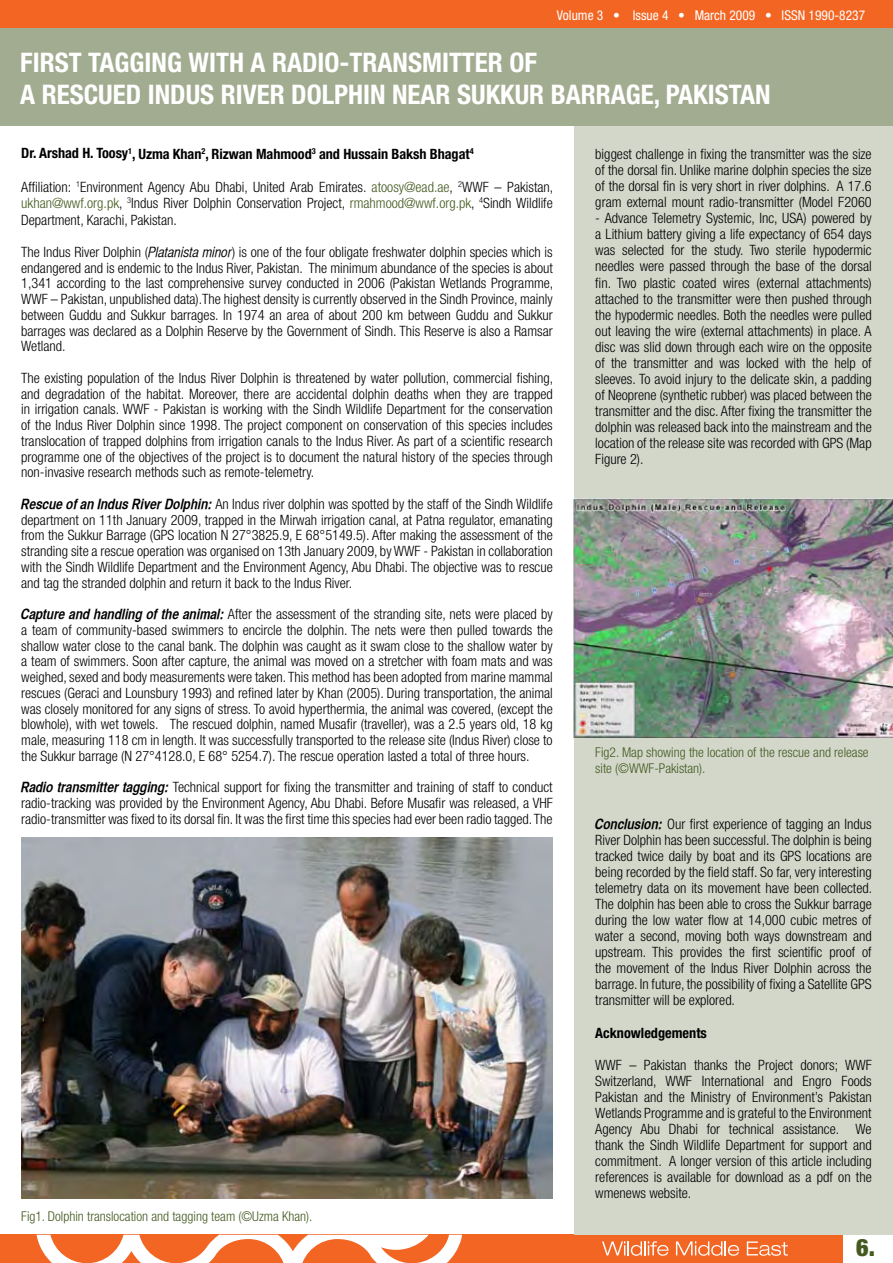
<style>
.page{position:relative;width:893px;height:1263px;background:#fff}
.page>*{position:absolute;margin:0;border:0;box-sizing:border-box;transform-origin:0 0}
.t1{font:700 condensed 27px/32.4px "Helvetica Neue";color:#fff}
.t2{font:900 condensed 24px "Helvetica Neue";color:#455a21}
.t3{font:300 condensed 14.25px/16px "Helvetica Neue";color:#000;text-align:justify}
.t4{font:700 condensed 14.25px "Helvetica Neue";letter-spacing:-.005em;color:#000}
.t5{font:300 condensed 13.5px/15.8px "Helvetica Neue";color:#455a21}
.t6{font:condensed 13.5px "Helvetica Neue";color:#fff}
.s1{color:#455a21}
.s2{font-family:"Helvetica CY Oblique";font-weight:400;font-stretch:normal}
.s3{font-family:"Helvetica CY Bold";font-weight:400;font-style:italic;font-stretch:normal}
</style>
<div class="page">
<div style="left:0;top:20px;width:893px;height:106px;background:#a2ac90"></div>
<div style="left:0;top:0;width:893px;height:28px;background:#f26522"></div>
<div style="left:0;top:1235px;width:842px;height:28px;background:#f26522"></div>
<svg style="left:37px;top:1235px;width:425px;height:28px"></svg>
<svg style="left:602px;top:1241px;width:66px;height:15px"></svg>
<svg style="left:676px;top:1241px;width:63px;height:15px"></svg>
<svg style="left:747px;top:1241px;width:41px;height:15px"></svg>
<div style="left:574px;top:126px;width:319px;height:1108px;background:#d2d7ca"></div>
<img style="left:21px;top:838px;width:532px;height:360px">
<img style="left:574px;top:499px;width:319px;height:238px">
<p class="t6" style="left:557px;top:7px;width:310px">Volume 3 • Issue 4 • March 2009 • ISSN 1990-8237</p>
<h1 class="t1" style="left:20px;top:46px;width:752px">FIRST TAGGING WITH A RADIO-TRANSMITTER OF<br>A RESCUED INDUS RIVER DOLPHIN NEAR SUKKUR BARRAGE, PAKISTAN</h1>
<p class="t4" style="left:21px;top:145px;width:454px">Dr. Arshad H. Toosy<sup>1</sup>, Uzma Khan<sup>2</sup>, Rizwan Mahmood<sup>3</sup> and Hussain Baksh Bhagat<sup>4</sup></p>
<p class="t3" style="left:21px;top:178px;width:534px;line-height:16.5px">Affiliation: <sup>1</sup>Environment Agency Abu Dhabi, United Arab Emirates. <span class="s1">atoosy@ead.ae</span>, <sup>2</sup>WWF – Pakistan, <span class="s1">ukhan@wwf.org.pk</span>, <sup>3</sup>Indus River Dolphin Conservation Project, <span class="s1">rmahmood@wwf.org.pk</span>, <sup>4</sup>Sindh Wildlife Department, Karachi, Pakistan.</p>
<p class="t3" style="left:21px;top:244px;width:534px">The Indus River Dolphin (<span class="s2">Platanista minor</span>) is one of the four obligate freshwater dolphin species which is endangered and is endemic to the Indus River, Pakistan. The minimum abundance of the species is about 1,341 according to the last comprehensive survey conducted in 2006 (Pakistan Wetlands Programme, WWF – Pakistan, unpublished data).The highest density is currently observed in the Sindh Province, mainly between Guddu and Sukkur barrages. In 1974 an area of about 200 km between Guddu and Sukkur barrages was declared as a Dolphin Reserve by the Government of Sindh. This Reserve is also a Ramsar Wetland.</p>
<p class="t3" style="left:21px;top:370px;width:534px">The existing population of the Indus River Dolphin is threatened by water pollution, commercial fishing, and degradation of the habitat. Moreover, there are accidental dolphin deaths when they are trapped in irrigation canals. WWF - Pakistan is working with the Sindh Wildlife Department for the conservation of the Indus River Dolphin since 1998. The project component on conservation of this species includes translocation of trapped dolphins from irrigation canals to the Indus River. As part of a scientific research programme one of the objectives of the project is to document the natural history of the species through non-invasive research methods such as remote-telemetry.</p>
<p class="t3" style="left:21px;top:496px;width:533px"><span class="s3">Rescue of an Indus River Dolphin:</span> An Indus river dolphin was spotted by the staff of the Sindh Wildlife department on 11th January 2009, trapped in the Mirwah irrigation canal, at Patna regulator, emanating from the Sukkur Barrage (GPS location N 27°3825.9, E 68°5149.5). After making the assessment of the stranding site a rescue operation was organised on 13th January 2009, by WWF - Pakistan in collaboration with the Sindh Wildlife Department and the Environment Agency, Abu Dhabi. The objective was to rescue and tag the stranded dolphin and return it back to the Indus River.</p>
<p class="t3" style="left:21px;top:606px;width:533px"><span class="s3">Capture and handling of the animal:</span> After the assessment of the stranding site, nets were placed by a team of community-based swimmers to encircle the dolphin. The nets were then pulled towards the shallow water close to the canal bank. The dolphin was caught as it swam close to the shallow water by a team of swimmers. Soon after capture, the animal was moved on a stretcher with foam mats and was weighed, sexed and body measurements were taken. This method has been adopted from marine mammal rescues (Geraci and Lounsbury 1993) and refined later by Khan (2005). During transportation, the animal was closely monitored for any signs of stress. To avoid hyperthermia, the animal was covered, (except the blowhole), with wet towels. The rescued dolphin, named Musafir (traveller), was a 2.5 years old, 18 kg male, measuring 118 cm in length. It was successfully transported to the release site (Indus River) close to the Sukkur barrage (N 27°4128.0, E 68° 5254.7). The rescue operation lasted a total of three hours.</p>
<p class="t3" style="left:21px;top:779px;width:533px"><span class="s3">Radio transmitter tagging:</span> Technical support for fixing the transmitter and training of staff to conduct radio-tracking was provided by the Environment Agency, Abu Dhabi. Before Musafir was released, a VHF radio-transmitter was fixed to its dorsal fin. It was the first time this species had ever been radio tagged. The</p>
<p class="t5" style="left:21px;top:1208px;width:293px">Fig1. Dolphin translocation and tagging team (©Uzma Khan).</p>
<p class="t3" style="left:595px;top:146px;width:278px">biggest challenge in fixing the transmitter was the size of the dorsal fin. Unlike marine dolphin species the size of the dorsal fin is very short in river dolphins. A 17.6 gram external mount radio-transmitter (Model F2060</p>
<p class="t3" style="left:595px;top:210px;width:278px">- Advance Telemetry Systemic, Inc, USA) powered by a Lithium battery giving a life expectancy of 654 days was selected for the study. Two sterile hypodermic needles were passed through the base of the dorsal fin. Two plastic coated wires (external attachments) attached to the transmitter were then pushed through the hypodermic needles. Both the needles were pulled out leaving the wire (external attachments) in place. A disc was slid down through each wire on the opposite of the transmitter and was locked with the help of sleeves. To avoid injury to the delicate skin, a padding of Neoprene (synthetic rubber) was placed between the transmitter and the disc. After fixing the transmitter the dolphin was released back into the mainstream and the location of the release site was recorded with GPS (Map Figure 2).</p>
<p class="t5" style="left:595px;top:744px;width:275px">Fig2. Map showing the location of the rescue and release site (©WWF-Pakistan).</p>
<p class="t3" style="left:595px;top:816px;width:278px"><span class="s3">Conclusion:</span> Our first experience of tagging an Indus River Dolphin has been successful. The dolphin is being tracked twice daily by boat and its GPS locations are being recorded by the field staff. So far, very interesting telemetry data on its movement have been collected.<br>The dolphin has been able to cross the Sukkur barrage during the low water flow at 14,000 cubic metres of water a second, moving both ways downstream and upstream. This provides the first scientific proof of the movement of the Indus River Dolphin across the barrage. In future, the possibility of fixing a Satellite GPS transmitter will be explored.</p>
<p class="t4" style="left:595px;top:1024px;width:113px">Acknowledgements</p>
<p class="t3" style="left:595px;top:1056px;width:278px">WWF – Pakistan thanks the Project donors; WWF Switzerland, WWF International and Engro Foods Pakistan and the Ministry of Environment’s Pakistan Wetlands Programme and is grateful to the Environment Agency Abu Dhabi for technical assistance. We thank the Sindh Wildlife Department for support and commitment. A longer version of this article including references is available for download as a pdf on the wmenews website.</p>
<h2 class="t2" style="left:856px;top:1233px;width:20px">6.</h2>
</div>
